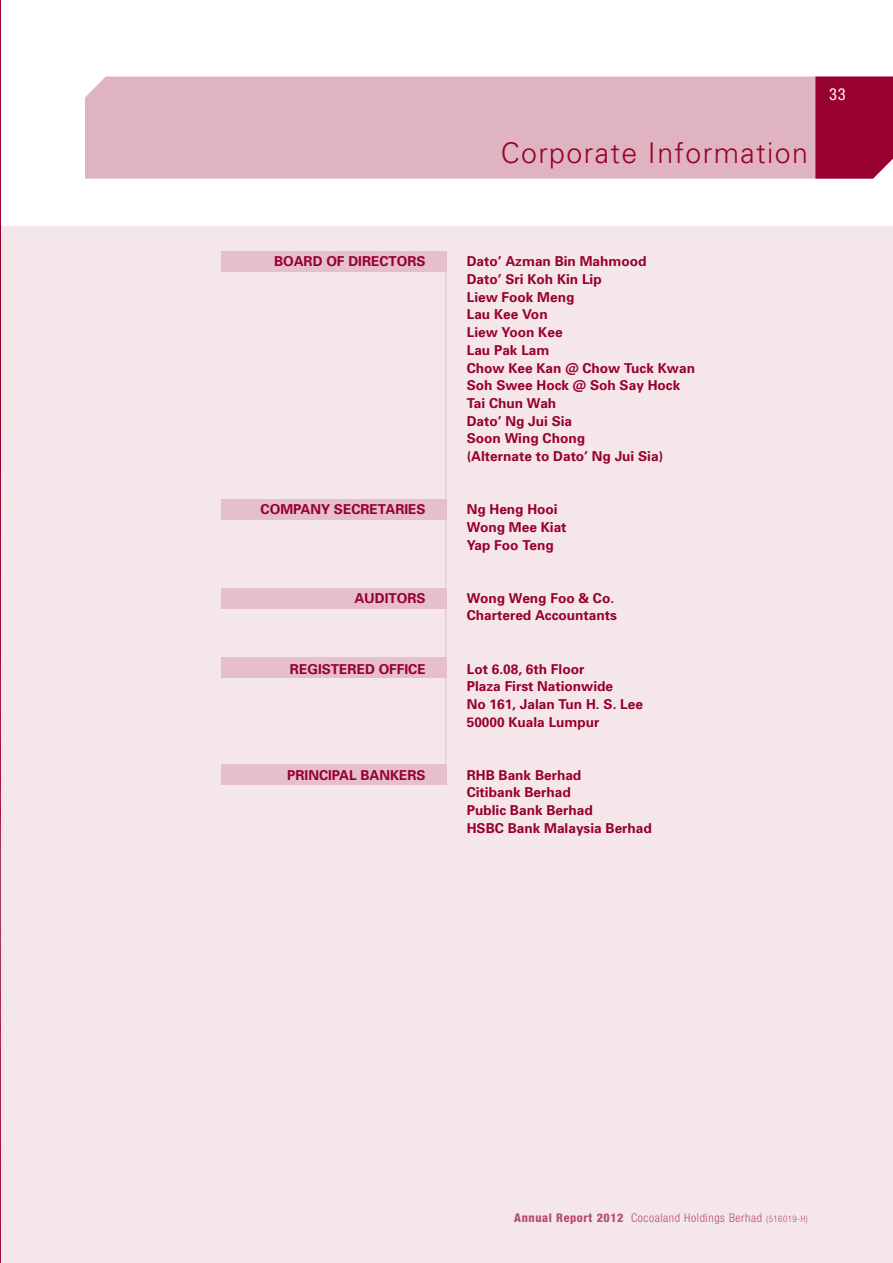
<style>
.page{position:relative;width:893px;height:1263px;background:#f5e6ea}
.page>*{position:absolute;margin:0;border:0;box-sizing:border-box;transform-origin:0 0}
.t1{font:300 28.5px "Univers";letter-spacing:.05em;color:#98002e}
.t2{font:condensed 16.5px "Helvetica Neue";color:#fff}
.t3{font:700 13.65px/17.7px "Univers";color:#98002e}
.t4{font:300 condensed 12px "Helvetica Neue";letter-spacing:.05em;color:#b74d6d}
.s1{font-weight:800}
.s2{font-size:9px}
</style>
<div class="page">
<div style="left:0;top:0;width:893px;height:225px;background:#fff"></div>
<div style="left:85px;top:77px;width:730px;height:102px;background:#e0b3c0"></div>
<div style="left:815px;top:77px;width:78px;height:102px;background:#98002e"></div>
<hr style="left:0;top:0;width:1px;height:1263px;background:#98002e">
<img style="left:0;top:611px;width:1px;height:652px">
<div style="left:221px;top:251px;width:225px;height:21px;background:#e5bfcb"></div>
<div style="left:221px;top:499px;width:225px;height:21px;background:#e5bfcb"></div>
<div style="left:221px;top:588px;width:225px;height:20px;background:#e5bfcb"></div>
<div style="left:221px;top:657px;width:225px;height:21px;background:#e5bfcb"></div>
<div style="left:221px;top:765px;width:225px;height:20px;background:#e5bfcb"></div>
<hr style="left:445px;top:251px;width:1px;height:534px;background:#e5bfcb">
<p class="t2" style="left:829px;top:85px;width:18px">33</p>
<h1 class="t1" style="left:501px;top:136px;width:309px">Corporate Information</h1>
<p class="t3" style="left:274px;top:252px;width:153px">BOARD OF DIRECTORS</p>
<p class="t3" style="left:467px;top:252px;width:230px">Dato’ Azman Bin Mahmood<br>Dato’ Sri Koh Kin Lip<br>Liew Fook Meng<br>Lau Kee Von<br>Liew Yoon Kee<br>Lau Pak Lam<br>Chow Kee Kan @ Chow Tuck Kwan<br>Soh Swee Hock @ Soh Say Hock<br>Tai Chun Wah<br>Dato’ Ng Jui Sia<br>Soon Wing Chong<br>(Alternate to Dato’ Ng Jui Sia)</p>
<p class="t3" style="left:261px;top:500px;width:21px">Company</p>
<p class="t3" style="left:334px;top:500px;width:19px">Secretaries</p>
<p class="t3" style="left:467px;top:500px;width:101px">Ng Heng Hooi<br>Wong Mee Kiat<br>Yap Foo Teng</p>
<p class="t3" style="left:354px;top:588px;width:10px">auditors</p>
<p class="t3" style="left:467px;top:589px;width:152px">Wong Weng Foo &amp; Co.<br>Chartered Accountants</p>
<p class="t3" style="left:290px;top:659px;width:19px">Registered</p>
<p class="t3" style="left:379px;top:659px;width:19px">Office</p>
<p class="t3" style="left:467px;top:659px;width:178px">Lot 6.08, 6th Floor<br>Plaza First Nationwide<br>No 161, Jalan Tun H. S. Lee<br>50000 Kuala Lumpur</p>
<p class="t3" style="left:287px;top:765px;width:9px">principal</p>
<p class="t3" style="left:360px;top:765px;width:11px">bankers</p>
<p class="t3" style="left:467px;top:766px;width:187px">RHB Bank Berhad<br>Citibank Berhad<br>Public Bank Berhad<br>HSBC Bank Malaysia Berhad</p>
<p class="t4" style="left:514px;top:1211px;width:295px"><span class="s1">Annual Report 2012</span> Cocoaland Holdings Berhad <span class="s2">(516019-H)</span></p>
</div>
